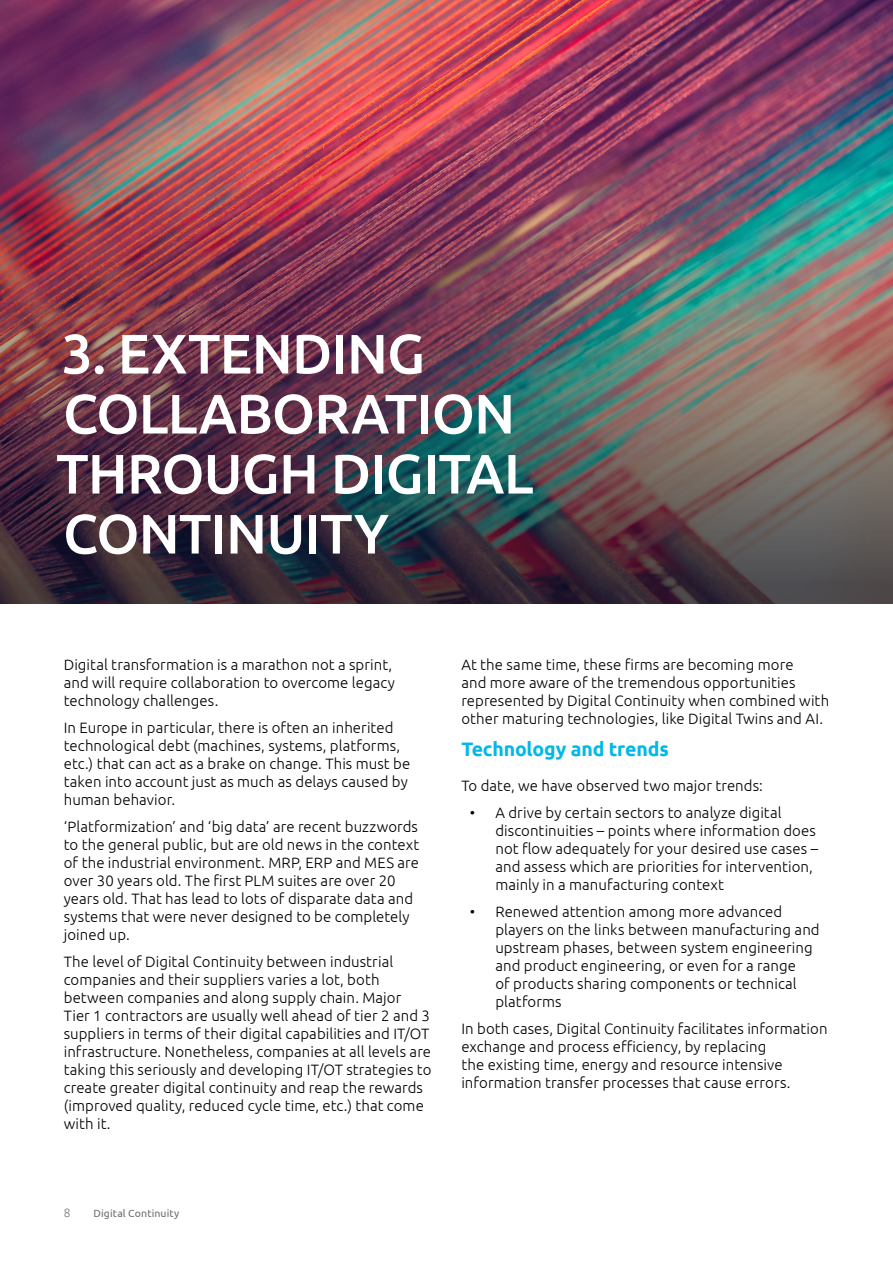
<style>
.page{position:relative;width:893px;height:1263px;background:#fff}
.page>*{position:absolute;margin:0;border:0;box-sizing:border-box;transform-origin:0 0}
.chapter-intro{font:500 55.5px/60px "Ubuntu";letter-spacing:-.015em;color:#fff}
.text{font:700 19.5px "Ubuntu";letter-spacing:-.01em;color:#00b9e7}
.text_Blue{font:300 15px/18px "Ubuntu";letter-spacing:.005em;color:#000}
.t1{font:300 12px "Ubuntu";color:#76787b}
.t2{font:10.5px "Ubuntu";letter-spacing:.01em;color:#6c6d70}
</style>
<div class="page">
<img style="left:0;top:0;width:893px;height:604px">
<p class="chapter-intro" style="left:56px;top:322px;width:479px">3. EXTENDING<br>COLLABORATION<br>THROUGH DIGITAL<br>CONTINUITY</p>
<p class="text_Blue" style="left:64px;top:655px;width:333px">Digital transformation is a marathon not a sprint, and will require collaboration to overcome legacy technology challenges.</p>
<p class="text_Blue" style="left:64px;top:718px;width:348px">In Europe in particular, there is often an inherited technological debt (machines, systems, platforms, etc.) that can act as a brake on change. This must be taken into account just as much as delays caused by human behavior.</p>
<p class="text_Blue" style="left:64px;top:817px;width:357px">‘Platformization’ and ‘big data’ are recent buzzwords to the general public, but are old news in the context of the industrial environment. MRP, ERP and MES are over 30 years old. The first PLM suites are over 20 years old. That has lead to lots of disparate data and systems that were never designed to be completely joined up.</p>
<p class="text_Blue" style="left:64px;top:952px;width:369px">The level of Digital Continuity between industrial companies and their suppliers varies a lot, both between companies and along supply chain. Major<br>Tier 1 contractors are usually well ahead of tier 2 and 3 suppliers in terms of their digital capabilities and IT/OT infrastructure. Nonetheless, companies at all levels are taking this seriously and developing IT/OT strategies to create greater digital continuity and reap the rewards (improved quality, reduced cycle time, etc.) that come with it.</p>
<p class="text_Blue" style="left:461px;top:655px;width:369px">At the same time, these firms are becoming more<br>and more aware of the tremendous opportunities represented by Digital Continuity when combined with other maturing technologies, like Digital Twins and AI.</p>
<p class="text" style="left:461px;top:737px;width:209px">Technology and trends</p>
<p class="text_Blue" style="left:461px;top:776px;width:303px">To date, we have observed two major trends:</p>
<p class="text_Blue" style="left:495px;top:803px;width:324px;text-indent:-26px">• A drive by certain sectors to analyze digital discontinuities – points where information does not flow adequately for your desired use cases – and assess which are priorities for intervention, mainly in a manufacturing context</p>
<p class="text_Blue" style="left:495px;top:902px;width:326px;text-indent:-26px">• Renewed attention among more advanced players on the links between manufacturing and upstream phases, between system engineering and product engineering, or even for a range<br>of products sharing components or technical platforms</p>
<p class="text_Blue" style="left:461px;top:1019px;width:368px">In both cases, Digital Continuity facilitates information exchange and process efficiency, by replacing<br>the existing time, energy and resource intensive information transfer processes that cause errors.</p>
<p class="t1" style="left:64px;top:1205px;width:8px">8</p>
<p class="t2" style="left:94px;top:1207px;width:87px">Digital Continuity</p>
</div>
